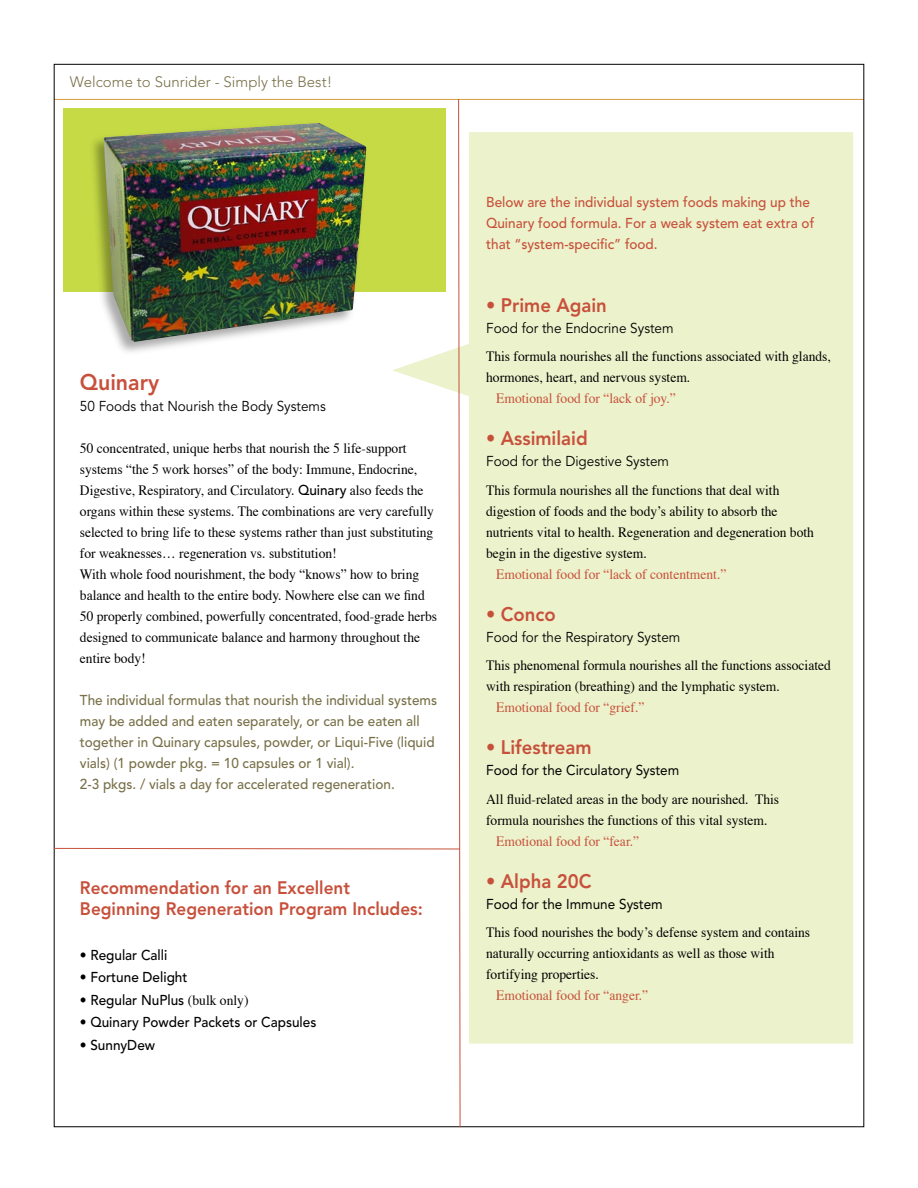
<style>
.page{position:relative;width:918px;height:1188px;background:#fff}
.page>*{position:absolute;margin:0;border:0;box-sizing:border-box;transform-origin:0 0}
.t1{font:800 22.5px "Avenir";color:#c7503b;scale:.95 1}
.t2{font:800 19.5px "Avenir";color:#c7503b;scale:.95 1}
.t3{font:800 18px/21px "Avenir";color:#c7503b;scale:.95 1}
.t4{font:300 15px "Avenir";color:#787048}
.t5{font:14.25px/21px "Times";color:#000;scale:.95 1}
.t6{font:500 14.25px/21px "Avenir";color:#787048;scale:.95 1}
.t7{font:14.25px "Times";color:#c7503b;scale:.95 1}
.t8{font:500 14.25px/21px "Avenir";color:#c7503b;scale:.95 1}
.t9{font:14.25px "Avenir";color:#000;scale:.95 1}
.t10{font:500 14.25px "Avenir";color:#000;scale:.95 1}
.t11{font:14.25px "Avenir";color:#000;scale:.95 1}
.s1{font-family:"Avenir";font-weight:500}
.s2{font-family:"Times";font-weight:400}
</style>
<div class="page">
<hr style="left:54px;top:99px;width:810px;height:1px;background:#d89e42">
<div style="left:461px;top:132px;width:392px;height:912px;background:#ecf2cb"></div>
<svg style="left:53px;top:98px;width:408px;height:1030px"></svg>
<p class="t4" style="left:70px;top:73px;width:264px">Welcome to Sunrider - Simply the Best!</p>
<h1 class="t1" style="left:80px;top:368px;width:85px">Quinary</h1>
<p class="t9" style="left:80px;top:397px;width:260px">50 Foods that Nourish the Body Systems</p>
<p class="t5" style="left:80px;top:436px;width:377px">50 concentrated, unique herbs that nourish the 5 life-support systems “the 5 work horses” of the body: Immune, Endocrine, Digestive, Respiratory, and Circulatory. <span class="s1">Quinary</span> also feeds the organs within these systems. The combinations are very carefully selected to bring life to these systems rather than just substituting for weaknesses… regeneration vs. substitution!<br>With whole food nourishment, the body “knows” how to bring balance and health to the entire body. Nowhere else can we find 50 properly combined, powerfully concentrated, food-grade herbs designed to communicate balance and harmony throughout the entire body!</p>
<p class="t6" style="left:80px;top:689px;width:378px">The individual formulas that nourish the individual systems may be added and eaten separately, or can be eaten all together in Quinary capsules, powder, or Liqui-Five (liquid vials) (1 powder pkg. = 10 capsules or 1 vial).<br>2-3 pkgs. / vials a day for accelerated regeneration.</p>
<p class="t3" style="left:80px;top:877px;width:363px">Recommendation for an Excellent<br>Beginning Regeneration Program Includes:</p>
<p class="t10" style="left:80px;top:946px;width:94px">• Regular Calli</p>
<p class="t10" style="left:80px;top:969px;width:115px">• Fortune Delight</p>
<p class="t10" style="left:80px;top:991px;width:179px">• Regular NuPlus <span class="s2">(bulk only)</span></p>
<p class="t10" style="left:80px;top:1014px;width:250px">• Quinary Powder Packets or Capsules</p>
<p class="t10" style="left:80px;top:1036px;width:81px">• SunnyDew</p>
<p class="t8" style="left:486px;top:192px;width:347px">Below are the individual system foods making up the<br>Quinary food formula. For a weak system eat extra of that “system-specific” food.</p>
<h2 class="t2" style="left:486px;top:294px;width:129px">• Prime Again</h2>
<p class="t9" style="left:486px;top:320px;width:199px">Food for the Endocrine System</p>
<p class="t5" style="left:486px;top:345px;width:364px">This formula nourishes all the functions associated with glands, hormones, heart, and nervous system.</p>
<p class="t7" style="left:496px;top:385px;width:191px">Emotional food for “lack of joy.”</p>
<h2 class="t2" style="left:486px;top:427px;width:108px">• Assimilaid</h2>
<p class="t9" style="left:486px;top:453px;width:194px">Food for the Digestive System</p>
<p class="t5" style="left:486px;top:478px;width:347px">This formula nourishes all the functions that deal with digestion of foods and the body’s ability to absorb the nutrients vital to health. Regeneration and degeneration both begin in the digestive system.</p>
<p class="t7" style="left:496px;top:561px;width:244px">Emotional food for “lack of contentment.”</p>
<h2 class="t2" style="left:486px;top:603px;width:75px">• Conco</h2>
<p class="t9" style="left:486px;top:629px;width:206px">Food for the Respiratory System</p>
<p class="t5" style="left:486px;top:654px;width:364px">This phenomenal formula nourishes all the functions associated with respiration (breathing) and the lymphatic system.</p>
<p class="t7" style="left:496px;top:694px;width:157px">Emotional food for “grief.”</p>
<h2 class="t2" style="left:486px;top:736px;width:112px">• Lifestream</h2>
<p class="t11" style="left:486px;top:762px;width:205px">Food for the Circulatory System</p>
<p class="t5" style="left:486px;top:787px;width:310px">All fluid-related areas in the body are nourished. This formula nourishes the functions of this vital system.</p>
<p class="t7" style="left:496px;top:828px;width:152px">Emotional food for “fear.”</p>
<h2 class="t2" style="left:486px;top:870px;width:112px">• Alpha 20C</h2>
<p class="t11" style="left:486px;top:896px;width:187px">Food for the Immune System</p>
<p class="t5" style="left:486px;top:921px;width:343px">This food nourishes the body’s defense system and contains naturally occurring antioxidants as well as those with fortifying properties.</p>
<p class="t7" style="left:496px;top:982px;width:161px">Emotional food for “anger.”</p>
</div>
